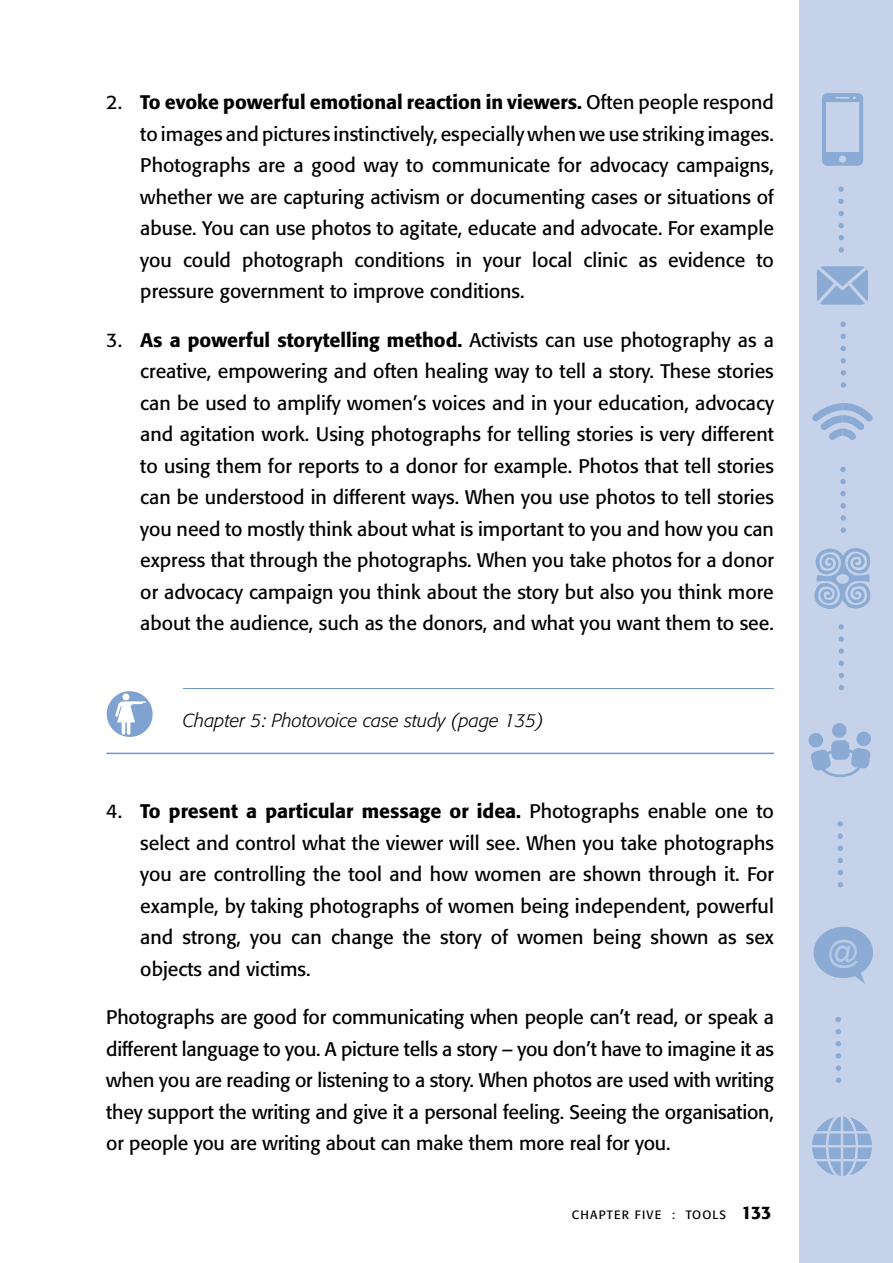
<style>
.page{position:relative;width:893px;height:1263px;background:#fff}
.page>*{position:absolute;margin:0;border:0;box-sizing:border-box;transform-origin:0 0}
.t1{font:30.45px "Arial";color:#fff}
.t2{font:19.5px/31.5px "Formata";color:#000;text-align:justify}
.t3{font:italic 300 18.75px "Formata";color:#000}
.t4{font:500 18px "Formata";color:#000}
.t5{font:12px "Formata";letter-spacing:.1em;color:#000}
.s1{font-weight:500}
</style>
<div class="page">
<div style="left:799px;top:0;width:94px;height:1263px;background:#c5d2e9"></div>
<svg style="left:822px;top:93px;width:41px;height:73px"></svg>
<svg style="left:817px;top:266px;width:51px;height:39px"></svg>
<svg style="left:812px;top:403px;width:61px;height:37px"></svg>
<div style="left:832px;top:723px;width:15px;height:15px;background:#8babd4;border-radius:50%"></div>
<div style="left:808px;top:733px;width:15px;height:15px;background:#8babd4;border-radius:50%"></div>
<svg style="left:810px;top:740px;width:61px;height:37px"></svg>
<div style="left:856px;top:731px;width:15px;height:15px;background:#8babd4;border-radius:50%"></div>
<svg style="left:813px;top:927px;width:60px;height:57px"></svg>
<svg style="left:812px;top:1116px;width:60px;height:60px"></svg>
<svg style="left:838px;top:186px;width:6px;height:6px"></svg>
<svg style="left:838px;top:199px;width:6px;height:5px"></svg>
<svg style="left:838px;top:211px;width:6px;height:5px"></svg>
<svg style="left:838px;top:223px;width:6px;height:5px"></svg>
<svg style="left:838px;top:235px;width:6px;height:6px"></svg>
<svg style="left:839px;top:247px;width:5px;height:6px"></svg>
<svg style="left:840px;top:321px;width:6px;height:6px"></svg>
<svg style="left:840px;top:334px;width:6px;height:5px"></svg>
<svg style="left:840px;top:346px;width:6px;height:5px"></svg>
<svg style="left:841px;top:358px;width:5px;height:5px"></svg>
<svg style="left:841px;top:370px;width:5px;height:6px"></svg>
<svg style="left:841px;top:382px;width:5px;height:6px"></svg>
<svg style="left:840px;top:467px;width:6px;height:5px"></svg>
<svg style="left:840px;top:479px;width:6px;height:5px"></svg>
<svg style="left:840px;top:491px;width:6px;height:5px"></svg>
<svg style="left:840px;top:503px;width:6px;height:5px"></svg>
<svg style="left:840px;top:515px;width:6px;height:6px"></svg>
<svg style="left:841px;top:527px;width:5px;height:6px"></svg>
<svg style="left:838px;top:624px;width:6px;height:5px"></svg>
<svg style="left:838px;top:636px;width:6px;height:6px"></svg>
<svg style="left:839px;top:648px;width:5px;height:6px"></svg>
<svg style="left:839px;top:661px;width:5px;height:5px"></svg>
<svg style="left:839px;top:673px;width:5px;height:5px"></svg>
<svg style="left:839px;top:685px;width:5px;height:5px"></svg>
<svg style="left:837px;top:821px;width:6px;height:6px"></svg>
<svg style="left:837px;top:833px;width:6px;height:6px"></svg>
<svg style="left:838px;top:845px;width:5px;height:6px"></svg>
<svg style="left:838px;top:858px;width:5px;height:5px"></svg>
<svg style="left:838px;top:870px;width:5px;height:5px"></svg>
<svg style="left:838px;top:882px;width:5px;height:5px"></svg>
<svg style="left:835px;top:1017px;width:6px;height:5px"></svg>
<svg style="left:835px;top:1029px;width:6px;height:5px"></svg>
<svg style="left:836px;top:1041px;width:5px;height:5px"></svg>
<svg style="left:836px;top:1053px;width:5px;height:6px"></svg>
<svg style="left:836px;top:1065px;width:5px;height:6px"></svg>
<svg style="left:836px;top:1077px;width:5px;height:6px"></svg>
<svg style="left:814px;top:548px;width:57px;height:61px"></svg>
<hr style="left:183px;top:688px;width:591px;height:1px;background:#6a96c8">
<hr style="left:106px;top:753px;width:668px;height:1px;background:#6a96c8">
<img style="left:106px;top:691px;width:47px;height:46px">
<p class="t2" style="left:140px;top:86px;width:635px;text-indent:-34px">2. <span class="s1">To evoke powerful emotional reaction in viewers.</span> Often people respond to images and pictures instinctively, especially when we use striking images.<br>Photographs are a good way to communicate for advocacy campaigns, whether we are capturing activism or documenting cases or situations of abuse. You can use photos to agitate, educate and advocate. For example you could photograph conditions in your local clinic as evidence to pressure government to improve conditions.</p>
<p class="t2" style="left:140px;top:324px;width:635px;text-indent:-34px">3. <span class="s1">As a powerful storytelling method.</span> Activists can use photography as a creative, empowering and often healing way to tell a story. These stories can be used to amplify women’s voices and in your education, advocacy and agitation work. Using photographs for telling stories is very different to using them for reports to a donor for example. Photos that tell stories can be understood in different ways. When you use photos to tell stories you need to mostly think about what is important to you and how you can express that through the photographs. When you take photos for a donor or advocacy campaign you think about the story but also you think more about the audience, such as the donors, and what you want them to see.</p>
<p class="t3" style="left:183px;top:709px;width:363px">Chapter 5: Photovoice case study (page 135)</p>
<p class="t2" style="left:140px;top:795px;width:635px;text-indent:-34px">4. <span class="s1">To present a particular message or idea.</span> Photographs enable one to select and control what the viewer will see. When you take photographs you are controlling the tool and how women are shown through it. For example, by taking photographs of women being independent, powerful and strong, you can change the story of women being shown as sex objects and victims.</p>
<p class="t2" style="left:106px;top:1001px;width:669px">Photographs are good for communicating when people can’t read, or speak a different language to you. A picture tells a story – you don’t have to imagine it as when you are reading or listening to a story. When photos are used with writing they support the writing and give it a personal feeling. Seeing the organisation, or people you are writing about can make them more real for you.</p>
<p class="t5" style="left:572px;top:1207px;width:130px">chapter five : TOOLS</p>
<p class="t4" style="left:741px;top:1202px;width:32px">133</p>
<h1 class="t1" style="left:827px;top:931px;width:32px">@</h1>
</div>
